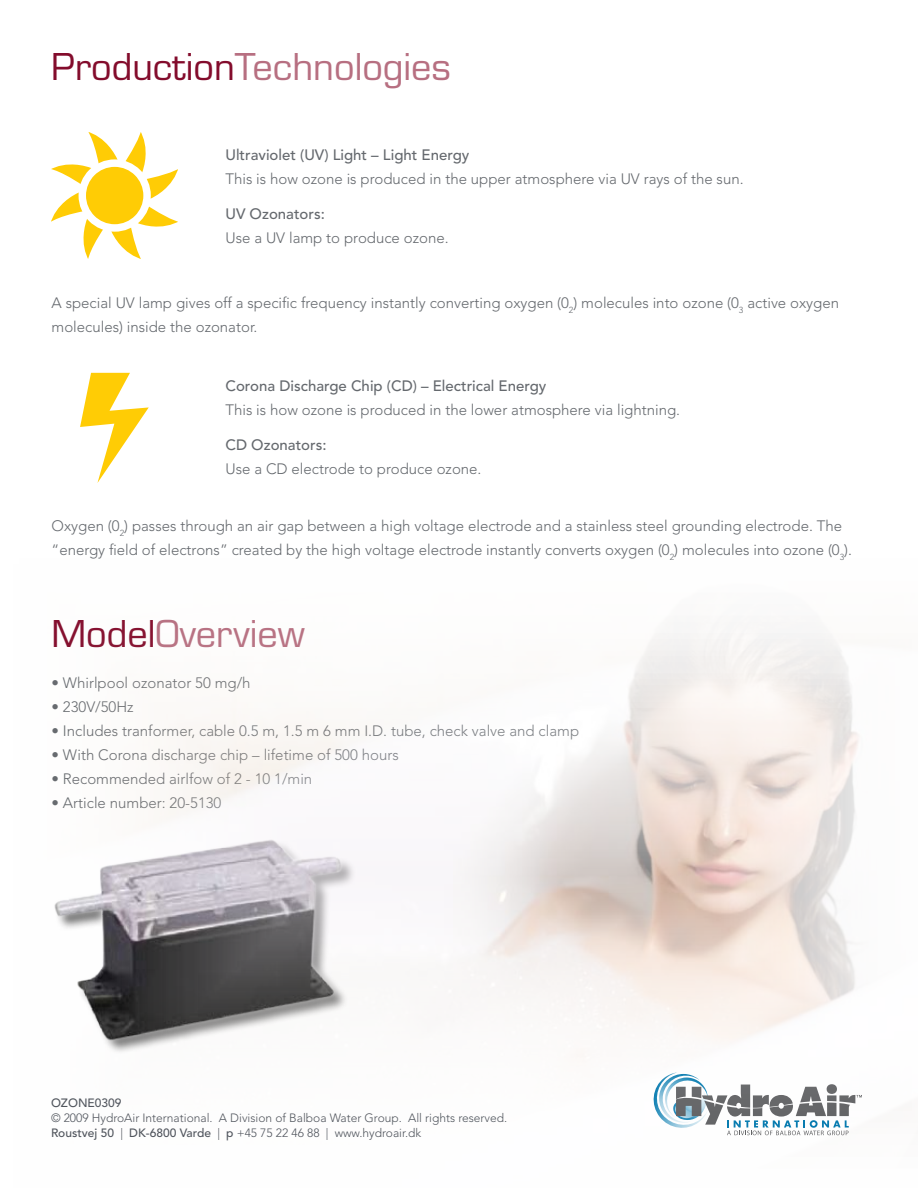
<style>
.page{position:relative;width:918px;height:1188px;background:#fff}
.page>*{position:absolute;margin:0;border:0;box-sizing:border-box;transform-origin:0 0}
.t1{font:36px "Eurostile";color:#b76f81}
.t2{font:300 15px/24px "Avenir LT Std";color:#65696e}
.t3{font:500 15px "Avenir LT Std";color:#65696e}
.t4{font:300 12px/15px "Avenir LT Std";color:#4d525a}
.t5{font:500 12px "Avenir LT Std";color:#4d525a}
.s1{color:#830c2c}
.s2{font-weight:500}
</style>
<div class="page">
<svg style="left:51px;top:132px;width:127px;height:127px"></svg>
<svg style="left:80px;top:373px;width:69px;height:110px"></svg>
<img style="left:54px;top:633px;width:808px;height:503px">
<h1 class="t1" style="left:52px;top:45px;width:401px"><span class="s1">Production</span>Technologies</h1>
<p class="t3" style="left:225px;top:146px;width:245px">Ultraviolet (UV) Light – Light Energy</p>
<p class="t2" style="left:225px;top:167px;width:520px">This is how ozone is produced in the upper atmosphere via UV rays of the sun.</p>
<p class="t3" style="left:225px;top:205px;width:101px">UV Ozonators:</p>
<p class="t2" style="left:225px;top:226px;width:225px">Use a UV lamp to produce ozone.</p>
<p class="t2" style="left:52px;top:291px;width:789px">A special UV lamp gives off a specific frequency instantly converting oxygen (0<sub>2</sub>) molecules into ozone (0<sub>3</sub> active oxygen molecules) inside the ozonator.</p>
<p class="t3" style="left:225px;top:377px;width:322px">Corona Discharge Chip (CD) – Electrical Energy</p>
<p class="t2" style="left:225px;top:398px;width:456px">This is how ozone is produced in the lower atmosphere via lightning.</p>
<p class="t3" style="left:225px;top:436px;width:103px">CD Ozonators:</p>
<p class="t2" style="left:225px;top:457px;width:258px">Use a CD electrode to produce ozone.</p>
<p class="t2" style="left:52px;top:514px;width:802px">Oxygen (0<sub>2</sub>) passes through an air gap between a high voltage electrode and a stainless steel grounding electrode. The “energy field of electrons” created by the high voltage electrode instantly converts oxygen (0<sub>2</sub>) molecules into ozone (0<sub>3</sub>).</p>
<h1 class="t1" style="left:52px;top:613px;width:255px"><span class="s1">Model</span>Overview</h1>
<p class="t2" style="left:52px;top:671px;width:201px">• Whirlpool ozonator 50 mg/h</p>
<p class="t2" style="left:52px;top:695px;width:84px">• 230V/50Hz</p>
<p class="t2" style="left:52px;top:719px;width:529px">• Includes tranformer, cable 0.5 m, 1.5 m 6 mm I.D. tube, check valve and clamp</p>
<p class="t2" style="left:52px;top:743px;width:349px">• With Corona discharge chip – lifetime of 500 hours</p>
<p class="t2" style="left:52px;top:767px;width:262px">• Recommended airlfow of 2 - 10 1/min</p>
<p class="t2" style="left:52px;top:791px;width:171px">• Article number: 20-5130</p>
<p class="t5" style="left:51px;top:1096px;width:72px">OZONE0309</p>
<p class="t4" style="left:51px;top:1110px;width:458px">© 2009 HydroAir International. A Division of Balboa Water Group. All rights reserved.<br><span class="s2">Roustvej 50</span> | <span class="s2">DK-6800 Varde</span> | <span class="s2">p</span> +45 75 22 46 88 | www.hydroair.dk</p>
</div>
